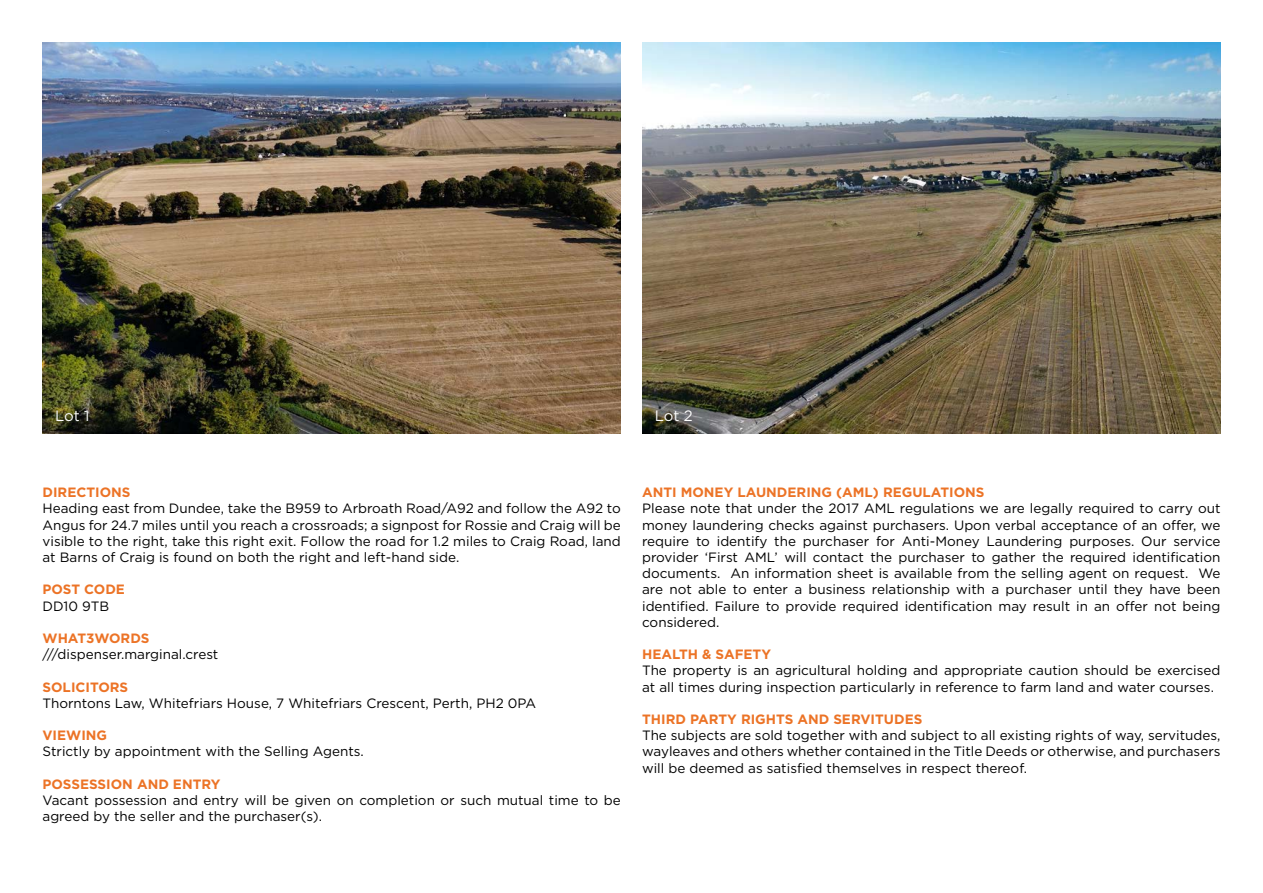
<style>
.page{position:relative;width:1263px;height:893px;background:#fff}
.page>*{position:absolute;margin:0;border:0;box-sizing:border-box;transform-origin:0 0}
.Body_Text{font:15px "Gotham HTF";letter-spacing:-.015em;color:#fff}
.Body_Text-2{font:13.5px/16.2px "Gotham HTF";color:#000;text-align:justify}
.Headings_Text{font:700 13.5px "Gotham HTF";color:#ec7326}
</style>
<div class="page">
<img style="left:43px;top:43px;width:578px;height:391px">
<img style="left:642px;top:43px;width:578px;height:391px">
<p class="Body_Text" style="left:55px;top:407px;width:36px">Lot 1</p>
<p class="Body_Text" style="left:655px;top:407px;width:39px">Lot 2</p>
<p class="Headings_Text" style="left:43px;top:485px;width:89px">DIRECTIONS</p>
<p class="Body_Text-2" style="left:43px;top:500px;width:580px">Heading east from Dundee, take the B959 to Arbroath Road/A92 and follow the A92 to Angus for 24.7 miles until you reach a crossroads; a signpost for Rossie and Craig will be visible to the right, take this right exit. Follow the road for 1.2 miles to Craig Road, land at Barns of Craig is found on both the right and left-hand side.</p>
<p class="Headings_Text" style="left:43px;top:582px;width:84px">POST CODE</p>
<p class="Body_Text-2" style="left:43px;top:598px;width:68px">DD10 9TB</p>
<p class="Headings_Text" style="left:43px;top:630px;width:108px">WHAT3WORDS</p>
<p class="Body_Text-2" style="left:43px;top:646px;width:177px">///dispenser.marginal.crest</p>
<p class="Headings_Text" style="left:43px;top:679px;width:87px">SOLICITORS</p>
<p class="Body_Text-2" style="left:43px;top:695px;width:495px">Thorntons Law, Whitefriars House, 7 Whitefriars Crescent, Perth, PH2 0PA</p>
<p class="Headings_Text" style="left:43px;top:728px;width:66px">VIEWING</p>
<p class="Body_Text-2" style="left:43px;top:743px;width:323px">Strictly by appointment with the Selling Agents.</p>
<p class="Headings_Text" style="left:43px;top:776px;width:179px">POSSESSION AND ENTRY</p>
<p class="Body_Text-2" style="left:43px;top:792px;width:580px">Vacant possession and entry will be given on completion or such mutual time to be agreed by the seller and the purchaser(s).</p>
<p class="Headings_Text" style="left:642px;top:485px;width:344px">ANTI MONEY LAUNDERING (AML) REGULATIONS</p>
<p class="Body_Text-2" style="left:642px;top:500px;width:580px">Please note that under the 2017 AML regulations we are legally required to carry out money laundering checks against purchasers. Upon verbal acceptance of an offer, we require to identify the purchaser for Anti-Money Laundering purposes. Our service provider ‘First AML’ will contact the purchaser to gather the required identification documents. An information sheet is available from the selling agent on request. We are not able to enter a business relationship with a purchaser until they have been identified. Failure to provide required identification may result in an offer not being considered.</p>
<p class="Headings_Text" style="left:642px;top:647px;width:130px">HEALTH &amp; SAFETY</p>
<p class="Body_Text-2" style="left:642px;top:662px;width:580px">The property is an agricultural holding and appropriate caution should be exercised at all times during inspection particularly in reference to farm land and water courses.</p>
<p class="Headings_Text" style="left:642px;top:711px;width:282px">THIRD PARTY RIGHTS AND SERVITUDES</p>
<p class="Body_Text-2" style="left:642px;top:727px;width:580px">The subjects are sold together with and subject to all existing rights of way, servitudes, wayleaves and others whether contained in the Title Deeds or otherwise, and purchasers will be deemed as satisfied themselves in respect thereof.</p>
</div>
